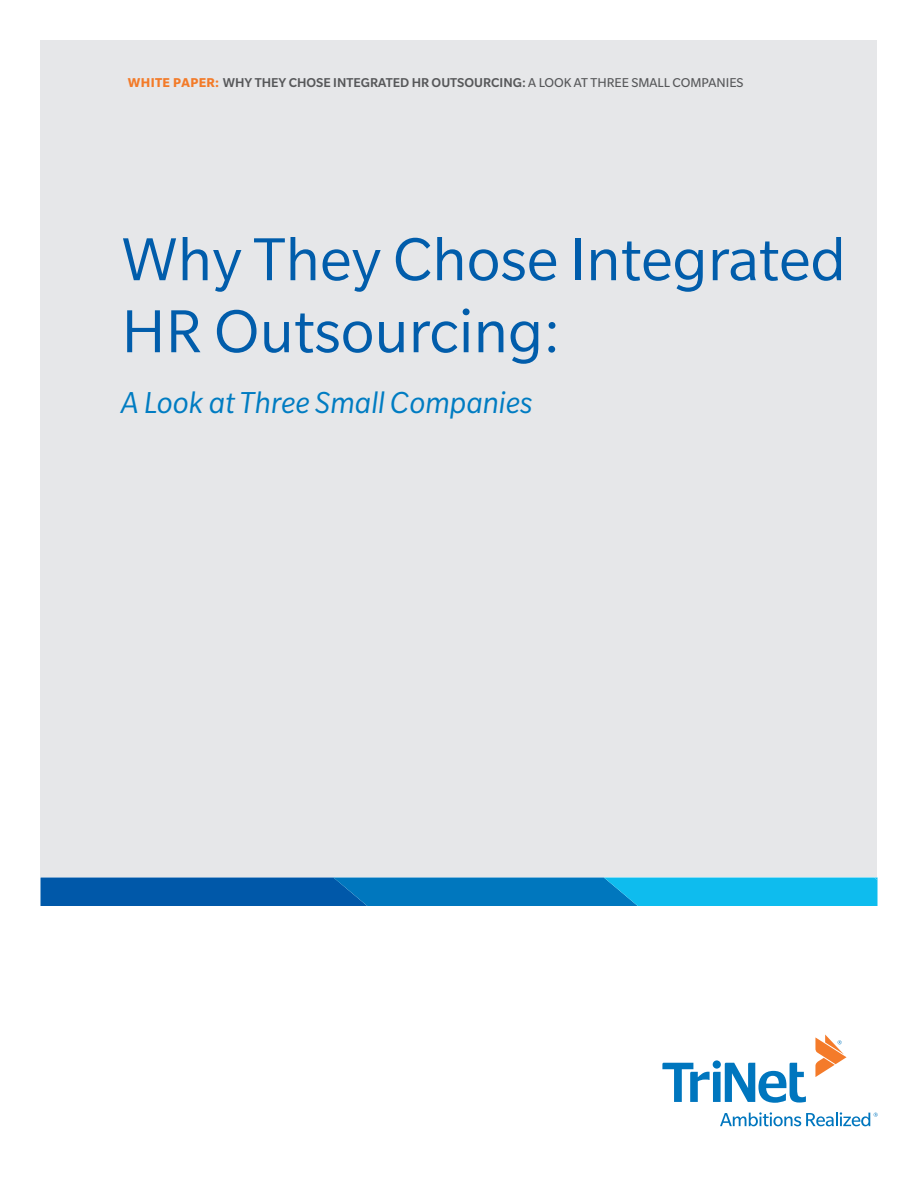
<style>
.page{position:relative;width:918px;height:1188px;background:#fff}
.page>*{position:absolute;margin:0;border:0;box-sizing:border-box;transform-origin:0 0}
.t1{font:66px/72px "Slate Std";color:#015dab}
.t2{font:italic 33px "Slate Std";color:#007cc2}
.t3{font:500 13.95px "Slate Std";color:#57585a}
.s1{font-weight:700;color:#f37b29}
.s2{font-weight:400}
</style>
<div class="page">
<div style="left:40px;top:40px;width:838px;height:838px;background:#e6e7e9"></div>
<svg style="left:40px;top:877px;width:838px;height:29px;background:#0983c6"></svg>
<svg style="left:713px;top:1060px;width:8px;height:9px"></svg>
<svg style="left:662px;top:1063px;width:144px;height:40px"></svg>
<svg style="left:815px;top:1035px;width:32px;height:42px"></svg>
<svg style="left:720px;top:1112px;width:158px;height:14px"></svg>
<p class="t3" style="left:128px;top:75px;width:617px"><span class="s1">WHITE PAPER:</span> WHY THEY CHOSE INTEGRATED HR OUTSOURCING: <span class="s2">A LOOK AT THREE SMALL COMPANIES</span></p>
<h1 class="t1" style="left:122px;top:223px;width:726px">Why They Chose Integrated<br>HR Outsourcing:</h1>
<h2 class="t2" style="left:122px;top:386px;width:412px">A Look at Three Small Companies</h2>
</div>
